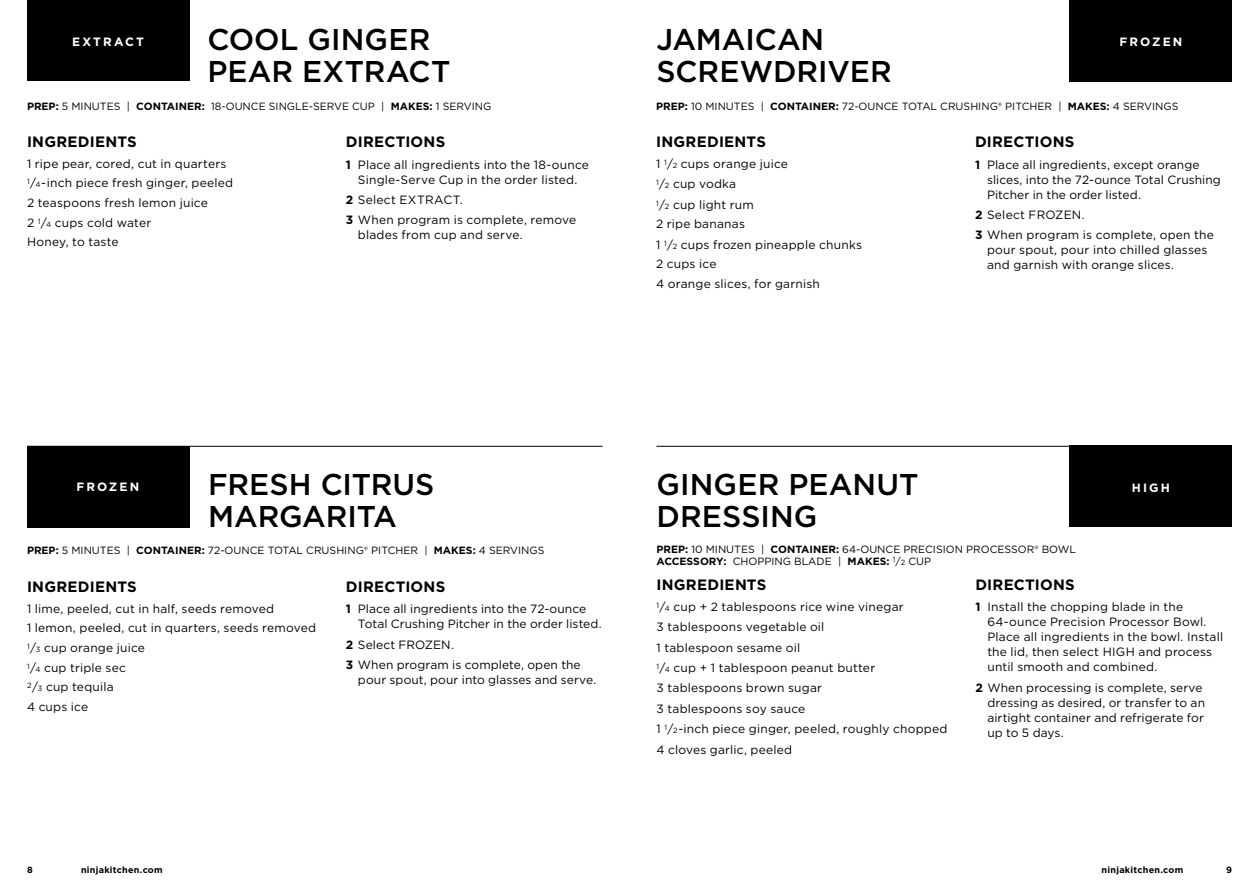
<style>
.page{position:relative;width:1259px;height:893px;background:#fff}
.page>*{position:absolute;margin:0;border:0;box-sizing:border-box;transform-origin:0 0}
.t1{font:500 30px/31.5px "Gotham";color:#000}
.t2{font:700 15px "Gotham";letter-spacing:.015em;color:#000}
.t3{font:12px/15px "Gotham";letter-spacing:.015em;color:#000}
.t4{font:700 12px "Gotham";letter-spacing:.175em;color:#fff}
.t5{font:10.5px/12px "Gotham";color:#000}
.t6{font:700 9px "Gotham";letter-spacing:.03em;color:#000}
.s1{font-weight:700}
.s2{font-size:7.5px}
</style>
<div class="page">
<div style="left:27px;top:0;width:162px;height:81px;background:#000"></div>
<hr style="left:27px;top:446px;width:575px;height:1px;background:#000">
<div style="left:1070px;top:0;width:162px;height:81px;background:#000"></div>
<div style="left:1070px;top:446px;width:162px;height:81px;background:#000"></div>
<div style="left:27px;top:447px;width:162px;height:81px;background:#000"></div>
<hr style="left:656px;top:446px;width:576px;height:1px;background:#000">
<h1 class="t1" style="left:207px;top:24px;width:245px">COOL GINGER<br>PEAR EXTRACT</h1>
<h1 class="t1" style="left:656px;top:24px;width:237px">JAMAICAN<br>SCREWDRIVER</h1>
<p class="t5" style="left:656px;top:100px;width:524px"><span class="s1">PREP:</span> 10 MINUTES | <span class="s1">CONTAINER:</span> 72-OUNCE TOTAL CRUSHING® PITCHER | <span class="s1">MAKES:</span> 4 SERVINGS</p>
<p class="t4" style="left:72px;top:34px;width:73px">EXTRACT</p>
<p class="t4" style="left:1119px;top:34px;width:64px">FROZEN</p>
<p class="t5" style="left:27px;top:100px;width:466px"><span class="s1">PREP:</span> 5 MINUTES | <span class="s1">CONTAINER:</span> 18-OUNCE SINGLE-SERVE CUP | <span class="s1">MAKES:</span> 1 SERVING</p>
<p class="t2" style="left:346px;top:132px;width:101px">DIRECTIONS</p>
<p class="t3" style="left:346px;top:157px;width:245px;text-align:center"><span class="s1">1</span> Place all ingredients into the 18-ounce<br>Single-Serve Cup in the order listed.</p>
<p class="t3" style="left:346px;top:189px;width:232px;line-height:20.4px"><span class="s1">2</span> Select EXTRACT.<br><span class="s1">3</span> When program is complete, remove</p>
<p class="t3" style="left:358px;top:227px;width:166px">blades from cup and serve.</p>
<p class="t2" style="left:27px;top:132px;width:111px">INGREDIENTS</p>
<p class="t3" style="left:27px;top:154px;width:208px;line-height:19.6px">1 ripe pear, cored, cut in quarters<br><sup>1</sup>/<span class="s2">4</span>-inch piece fresh ginger, peeled<br>2 teaspoons fresh lemon juice<br>2 <sup>1</sup>/<span class="s2">4</span> cups cold water<br>Honey, to taste</p>
<p class="t2" style="left:656px;top:132px;width:111px">INGREDIENTS</p>
<p class="t3" style="left:656px;top:153px;width:207px;line-height:20px">1 <sup>1</sup>/<span class="s2">2</span> cups orange juice<br><sup>1</sup>/<span class="s2">2</span> cup vodka<br><sup>1</sup>/<span class="s2">2</span> cup light rum<br>2 ripe bananas<br>1 <sup>1</sup>/<span class="s2">2</span> cups frozen pineapple chunks<br>2 cups ice<br>4 orange slices, for garnish</p>
<p class="t2" style="left:975px;top:132px;width:101px">DIRECTIONS</p>
<p class="t3" style="left:987px;top:157px;width:235px;text-indent:-12px"><span class="s1">1</span> Place all ingredients, except orange slices, into the 72-ounce Total Crushing<br>Pitcher in the order listed.</p>
<p class="t3" style="left:975px;top:204px;width:240px;line-height:20.4px"><span class="s1">2</span> Select FROZEN.<br><span class="s1">3</span> When program is complete, open the</p>
<p class="t3" style="left:987px;top:242px;width:222px">pour spout, pour into chilled glasses and garnish with orange slices.</p>
<h1 class="t1" style="left:656px;top:468px;width:263px">GINGER PEANUT<br>DRESSING</h1>
<p class="t5" style="left:656px;top:543px;width:421px"><span class="s1">PREP:</span> 10 MINUTES | <span class="s1">CONTAINER:</span> 64-OUNCE PRECISION PROCESSOR® BOWL<br><span class="s1">ACCESSORY:</span> CHOPPING BLADE | <span class="s1">MAKES:</span> <sup>1</sup>/<span class="s2">2</span> CUP</p>
<h1 class="t1" style="left:208px;top:469px;width:228px">FRESH CITRUS<br>MARGARITA</h1>
<p class="t4" style="left:76px;top:479px;width:64px">FROZEN</p>
<p class="t4" style="left:1132px;top:479px;width:40px">HIGH</p>
<p class="t5" style="left:27px;top:544px;width:519px"><span class="s1">PREP:</span> 5 MINUTES | <span class="s1">CONTAINER:</span> 72-OUNCE TOTAL CRUSHING® PITCHER | <span class="s1">MAKES:</span> 4 SERVINGS</p>
<p class="t2" style="left:346px;top:576px;width:101px">DIRECTIONS</p>
<p class="t3" style="left:358px;top:601px;width:245px;text-indent:-12px"><span class="s1">1</span> Place all ingredients into the 72-ounce<br>Total Crushing Pitcher in the order listed.</p>
<p class="t3" style="left:346px;top:634px;width:236px;line-height:20.4px"><span class="s1">2</span> Select FROZEN.<br><span class="s1">3</span> When program is complete, open the</p>
<p class="t3" style="left:358px;top:672px;width:240px">pour spout, pour into glasses and serve.</p>
<p class="t2" style="left:975px;top:574px;width:101px">DIRECTIONS</p>
<p class="t3" style="left:987px;top:599px;width:237px;text-indent:-12px"><span class="s1">1</span> Install the chopping blade in the 64-ounce Precision Processor Bowl.<br>Place all ingredients in the bowl. Install the lid, then select HIGH and process until smooth and combined.</p>
<p class="t3" style="left:987px;top:680px;width:219px;text-indent:-12px"><span class="s1">2</span> When processing is complete, serve dressing as desired, or transfer to an airtight container and refrigerate for up to 5 days.</p>
<p class="t2" style="left:656px;top:574px;width:111px">INGREDIENTS</p>
<p class="t3" style="left:656px;top:596px;width:292px;line-height:20.4px"><sup>1</sup>/<span class="s2">4</span> cup + 2 tablespoons rice wine vinegar<br>3 tablespoons vegetable oil<br>1 tablespoon sesame oil<br><sup>1</sup>/<span class="s2">4</span> cup + 1 tablespoon peanut butter<br>3 tablespoons brown sugar<br>3 tablespoons soy sauce<br>1 <sup>1</sup>/<span class="s2">2</span>-inch piece ginger, peeled, roughly chopped<br>4 cloves garlic, peeled</p>
<p class="t2" style="left:27px;top:576px;width:111px">INGREDIENTS</p>
<p class="t3" style="left:27px;top:598px;width:290px;line-height:19.6px">1 lime, peeled, cut in half, seeds removed<br>1 lemon, peeled, cut in quarters, seeds removed<br><sup>1</sup>/<span class="s2">3</span> cup orange juice<br><sup>1</sup>/<span class="s2">4</span> cup triple sec<br><sup>2</sup>/<span class="s2">3</span> cup tequila<br>4 cups ice</p>
<p class="t6" style="left:27px;top:864px;width:7px">8</p>
<p class="t6" style="left:81px;top:864px;width:83px">ninjakitchen.com</p>
<p class="t6" style="left:1101px;top:864px;width:83px">ninjakitchen.com</p>
<p class="t6" style="left:1226px;top:864px;width:7px">9</p>
</div>
